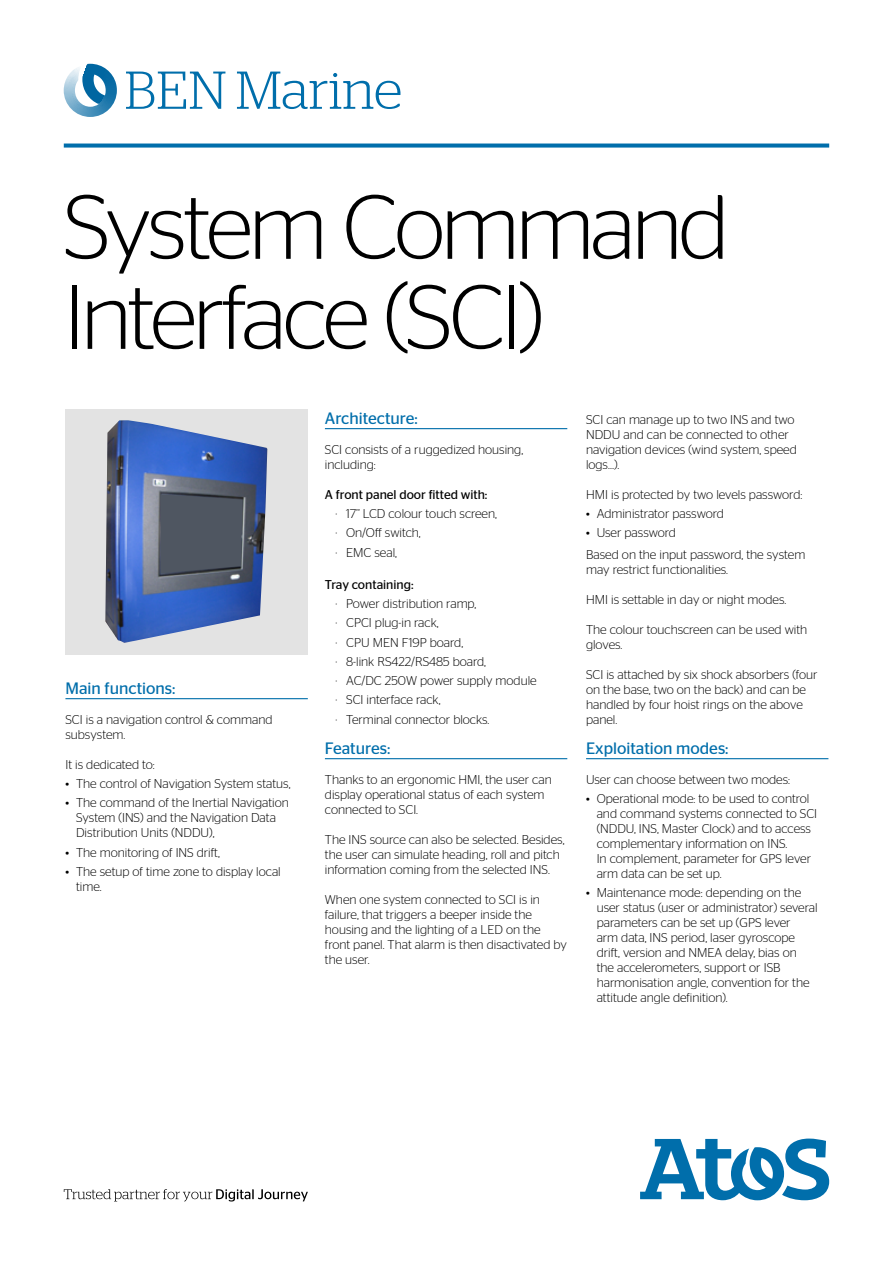
<style>
.page{position:relative;width:893px;height:1263px;background:#fff}
.page>*{position:absolute;margin:0;border:0;box-sizing:border-box;transform-origin:0 0}
.t1{font:300 91.2px/90px "Stag Sans";letter-spacing:-.04em;color:#000}
.t2{font:300 53.25px "Stag";color:#006eab}
.t3{font:16.5px "Stag Sans";color:#006eab}
.t4{font:300 12.75px/15px "Stag Sans";color:#000}
.t5{font:12.75px "Stag Sans";color:#000}
</style>
<div class="page">
<svg style="left:640px;top:1138px;width:189px;height:62px"></svg>
<svg style="left:64px;top:64px;width:53px;height:53px"></svg>
<svg style="left:64px;top:144px;width:765px;height:4px;background:#1b7db3"></svg>
<svg style="left:64px;top:1189px;width:244px;height:12px"></svg>
<hr style="left:586px;top:758px;width:242px;height:1px;background:#006eab">
<hr style="left:325px;top:428px;width:242px;height:1px;background:#006eab">
<hr style="left:325px;top:758px;width:242px;height:1px;background:#006eab">
<hr style="left:65px;top:698px;width:243px;height:1px;background:#006eab">
<div style="left:65px;top:409px;width:243px;height:245px;background:#e3e3e3"></div>
<img style="left:105px;top:420px;width:162px;height:223px">
<svg style="left:161px;top:494px;width:81px;height:79px;background:#4d545f"></svg>
<h2 class="t2" style="left:125px;top:60px;width:279px">BEN Marine</h2>
<h1 class="t1" style="left:64px;top:181px;width:667px">System Command<br>Interface (SCI)</h1>
<p class="t3" style="left:65px;top:679px;width:111px">Main functions:</p>
<p class="t4" style="left:65px;top:712px;width:209px">SCI is a navigation control &amp; command subsystem.</p>
<p class="t4" style="left:65px;top:757px;width:91px">It is dedicated to:</p>
<p class="t4" style="left:65px;top:776px;width:227px">• The control of Navigation System status,</p>
<p class="t4" style="left:76px;top:795px;width:214px;text-indent:-11px">• The command of the Inertial Navigation<br>System (INS) and the Navigation Data<br>Distribution Units (NDDU),</p>
<p class="t4" style="left:65px;top:844px;width:156px">• The monitoring of INS drift,</p>
<p class="t4" style="left:76px;top:864px;width:206px;text-indent:-11px">• The setup of time zone to display local time.</p>
<p class="t3" style="left:325px;top:409px;width:94px">Architecture:</p>
<p class="t4" style="left:325px;top:442px;width:200px">SCI consists of a ruggedized housing, including:</p>
<p class="t5" style="left:325px;top:487px;width:164px">A front panel door fitted with:</p>
<p class="t4" style="left:336px;top:504px;width:163px;line-height:19.2px">· 17’’ LCD colour touch screen, · On/Off switch,<br>· EMC seal,</p>
<p class="t5" style="left:325px;top:577px;width:90px">Tray containing:</p>
<p class="t4" style="left:336px;top:594px;width:203px;line-height:19.2px">· Power distribution ramp,<br>· CPCI plug-in rack,<br>· CPU MEN F19P board,<br>· 8-link RS422/RS485 board,<br>· AC/DC 250W power supply module · SCI interface rack,<br>· Terminal connector blocks.</p>
<p class="t3" style="left:325px;top:739px;width:67px">Features:</p>
<p class="t4" style="left:325px;top:772px;width:228px">Thanks to an ergonomic HMI, the user can display operational status of each system connected to SCI.</p>
<p class="t4" style="left:325px;top:832px;width:241px">The INS source can also be selected. Besides, the user can simulate heading, roll and pitch information coming from the selected INS.</p>
<p class="t4" style="left:325px;top:892px;width:243px">When one system connected to SCI is in failure, that triggers a beeper inside the housing and the lighting of a LED on the front panel. That alarm is then disactivated by the user.</p>
<p class="t4" style="left:586px;top:412px;width:212px">SCI can manage up to two INS and two<br>NDDU and can be connected to other navigation devices (wind system, speed logs…).</p>
<p class="t4" style="left:586px;top:487px;width:218px">HMI is protected by two levels password:</p>
<p class="t4" style="left:586px;top:506px;width:139px">• Administrator password</p>
<p class="t4" style="left:586px;top:522px;width:221px;line-height:21.5px">• User password<br>Based on the input password, the system</p>
<p class="t4" style="left:586px;top:562px;width:144px">may restrict functionalities.</p>
<p class="t4" style="left:586px;top:592px;width:202px">HMI is settable in day or night modes.</p>
<p class="t4" style="left:586px;top:622px;width:223px">The colour touchscreen can be used with gloves.</p>
<p class="t4" style="left:586px;top:667px;width:233px">SCI is attached by six shock absorbers (four on the base, two on the back) and can be handled by four hoist rings on the above panel.</p>
<p class="t3" style="left:586px;top:739px;width:144px">Exploitation modes:</p>
<p class="t4" style="left:586px;top:772px;width:206px">User can choose between two modes:</p>
<p class="t4" style="left:597px;top:791px;width:222px;text-indent:-11px">• Operational mode: to be used to control and command systems connected to SCI (NDDU, INS, Master Clock) and to access complementary information on INS.<br>In complement, parameter for GPS lever arm data can be set up.</p>
<p class="t4" style="left:597px;top:885px;width:222px;text-indent:-11px">• Maintenance mode: depending on the user status (user or administrator) several parameters can be set up (GPS lever<br>arm data, INS period, laser gyroscope drift, version and NMEA delay, bias on<br>the accelerometers, support or ISB harmonisation angle, convention for the attitude angle definition).</p>
</div>
